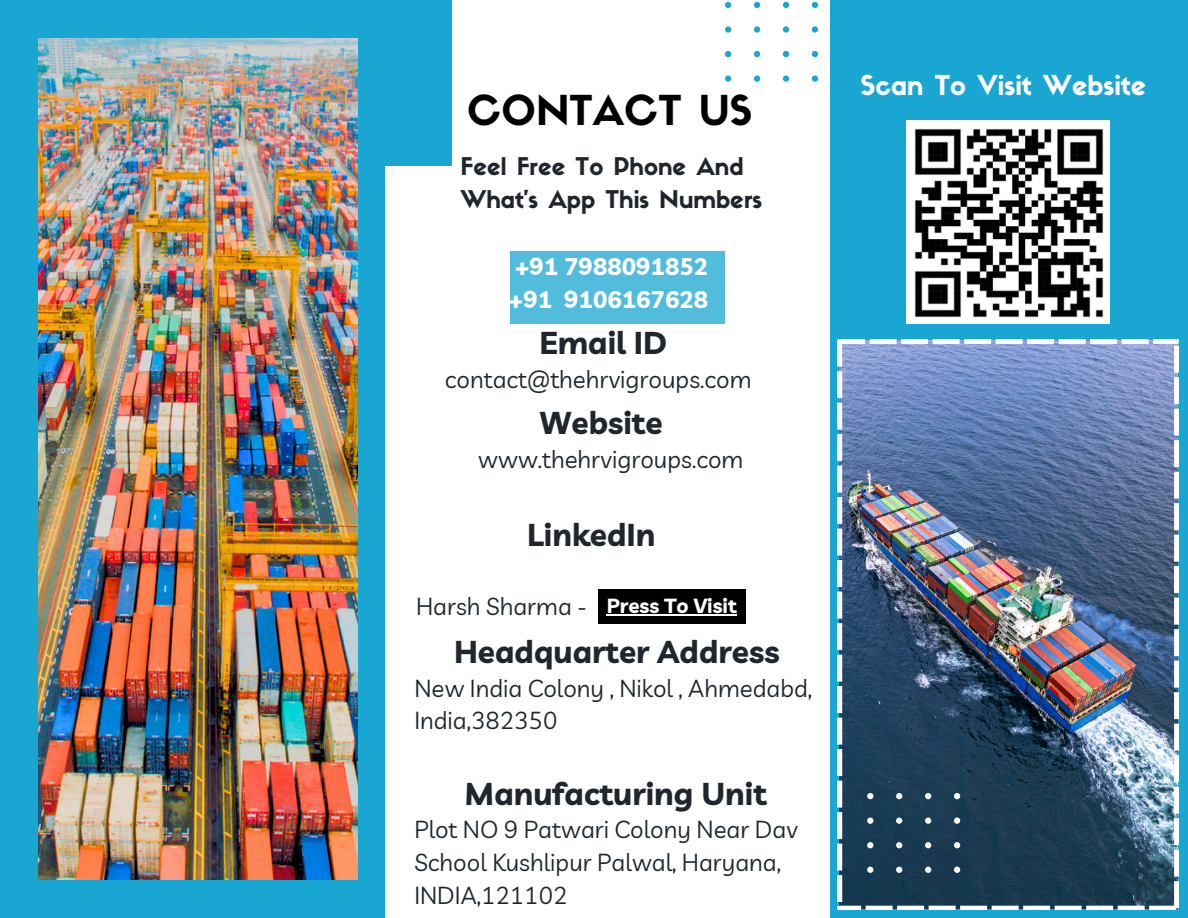
<style>
.page{position:relative;width:1188px;height:918px;background:#19a6d2}
.page>*{position:absolute;margin:0;border:0;box-sizing:border-box;transform-origin:0 0}
.t1{font:40.5px "Sifonn Basic";color:#000}
.t2{font:700 31.5px "Livvic";color:#20262e}
.t3{font:27px "Sifonn Basic";color:#fff}
.t4{font:24px/32.7px "Livvic";color:#20262e}
.t5{font:24px/32.7px "Sifonn Basic";color:#20262e}
.t6{font:700 24px/32.7px "Livvic";color:#fff}
.t7{font:700 20.4px "Livvic";color:#fff}
</style>
<div class="page">
<div style="left:385px;top:0;width:444px;height:918px;background:#fff"></div>
<div style="left:0;top:0;width:452px;height:166px;background:#19a6d2"></div>
<img style="left:838px;top:340px;width:341px;height:570px">
<img style="left:38px;top:38px;width:320px;height:842px">
<div style="left:510px;top:251px;width:215px;height:73px;background:#52bcdd"></div>
<svg style="left:725px;top:2px;width:93px;height:80px"></svg>
<img style="left:907px;top:121px;width:202px;height:202px">
<div style="left:598px;top:589px;width:148px;height:34px;background:#000"></div>
<hr style="left:607px;top:614px;width:130px;height:2px;background:#fff">
<svg style="left:867px;top:793px;width:93px;height:80px;background:#28475d"></svg>
<h4 class="t1" style="left:467px;top:95px;width:287px">CONTACT US</h4>
<p class="t5" style="left:461px;top:153px;width:303px">Feel Free To Phone And<br>What’s App This Numbers</p>
<h4 class="t6" style="left:509px;top:250px;width:201px">+91 7988091852 +91 9106167628</h4>
<p class="t2" style="left:540px;top:323px;width:129px">Email ID</p>
<p class="t4" style="left:445px;top:363px;width:308px">contact@thehrvigroups.com</p>
<h3 class="t2" style="left:540px;top:403px;width:125px">Website</h3>
<h3 class="t4" style="left:478px;top:443px;width:267px">www.thehrvigroups.com</h3>
<h5 class="t2" style="left:527px;top:514px;width:130px">LinkedIn</h5>
<p class="t4" style="left:416px;top:590px;width:172px">Harsh Sharma -</p>
<p class="t7" style="left:607px;top:593px;width:132px">Press To Visit</p>
<h1 class="t2" style="left:454px;top:631px;width:327px">Headquarter Address</h1>
<h1 class="t4" style="left:414px;top:671px;width:399px">New India Colony , Nikol , Ahmedabd,<br>India,382350</h1>
<p class="t2" style="left:465px;top:773px;width:304px">Manufacturing Unit</p>
<p class="t4" style="left:414px;top:813px;width:385px">Plot NO 9 Patwari Colony Near Dav<br>School Kushlipur Palwal, Haryana,<br>INDIA,121102</p>
<h5 class="t3" style="left:860px;top:75px;width:287px">Scan To Visit Website</h5>
</div>
